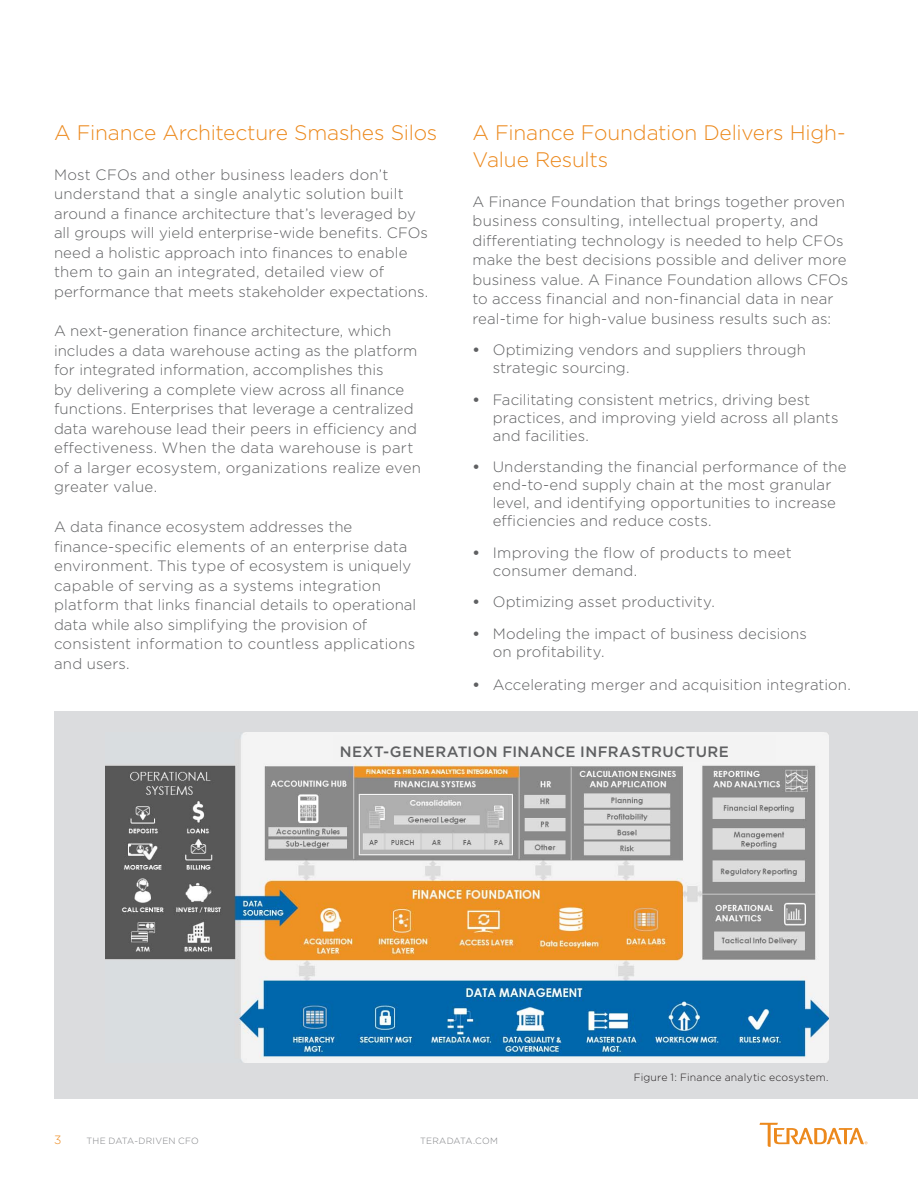
<style>
.page{position:relative;width:918px;height:1188px;background:#fff}
.page>*{position:absolute;margin:0;border:0;box-sizing:border-box;transform-origin:0 0}
.t1{font:300 21px/27px "Gotham";letter-spacing:-.01em;color:#ec891d}
.t2{font:300 15px/19.5px "Gotham";letter-spacing:.005em;color:#5f6062}
.t3{font:500 15px "Gotham";letter-spacing:.025em;color:#5f6062}
.t4{font:300 12px "Gotham";color:#ec891d}
.t5{font:300 10.5px "Gotham";letter-spacing:.015em;color:#231f20}
.t6{font:300 9px "Gotham";letter-spacing:.02em;color:#7d7f82}
.s1{font-weight:700}
</style>
<div class="page">
<svg style="left:759px;top:1123px;width:108px;height:24px"></svg>
<div style="left:54px;top:711px;width:864px;height:388px;background:#dbdcde"></div>
<img style="left:105px;top:732px;width:724px;height:331px">
<div style="left:333px;top:736px;width:442px;height:26px;background:#f3f3f3"></div>
<h1 class="t1" style="left:54px;top:120px;width:385px">A Finance Architecture Smashes Silos</h1>
<p class="t2" style="left:54px;top:166px;width:376px">Most CFOs and other business leaders don’t understand that a single analytic solution built around a finance architecture that’s leveraged by all groups will yield enterprise-wide benefits. CFOs need a holistic approach into finances to enable them to gain an integrated, detailed view of performance that meets stakeholder expectations.</p>
<p class="t2" style="left:54px;top:322px;width:368px">A next-generation finance architecture, which includes a data warehouse acting as the platform for integrated information, accomplishes this<br>by delivering a complete view across all finance functions. Enterprises that leverage a centralized data warehouse lead their peers in efficiency and effectiveness. When the data warehouse is part of a larger ecosystem, organizations realize even greater value.</p>
<p class="t2" style="left:54px;top:518px;width:364px">A data finance ecosystem addresses the finance-specific elements of an enterprise data environment. This type of ecosystem is uniquely capable of serving as a systems integration platform that links financial details to operational data while also simplifying the provision of consistent information to countless applications and users.</p>
<h1 class="t1" style="left:472px;top:120px;width:375px">A Finance Foundation Delivers High-<br>Value Results</h1>
<p class="t2" style="left:472px;top:193px;width:377px">A Finance Foundation that brings together proven business consulting, intellectual property, and differentiating technology is needed to help CFOs make the best decisions possible and deliver more business value. A Finance Foundation allows CFOs to access financial and non-financial data in near real-time for high-value business results such as:</p>
<p class="t2" style="left:493px;top:342px;width:315px;line-height:18px;text-indent:-20px"><span class="s1">•</span> Optimizing vendors and suppliers through strategic sourcing.</p>
<p class="t2" style="left:493px;top:391px;width:347px;line-height:18px;text-indent:-20px"><span class="s1">•</span> Facilitating consistent metrics, driving best practices, and improving yield across all plants and facilities.</p>
<p class="t2" style="left:493px;top:459px;width:355px;line-height:18px;text-indent:-20px"><span class="s1">•</span> Understanding the financial performance of the end-to-end supply chain at the most granular level, and identifying opportunities to increase efficiencies and reduce costs.</p>
<p class="t2" style="left:493px;top:544px;width:300px;line-height:18px;text-indent:-20px"><span class="s1">•</span> Improving the flow of products to meet consumer demand.</p>
<p class="t2" style="left:472px;top:593px;width:244px"><span class="s1">•</span> Optimizing asset productivity.</p>
<p class="t2" style="left:493px;top:625px;width:316px;line-height:18px;text-indent:-20px"><span class="s1">•</span> Modeling the impact of business decisions on profitability.</p>
<p class="t2" style="left:472px;top:676px;width:380px"><span class="s1">•</span> Accelerating merger and acquisition integration.</p>
<p class="t3" style="left:340px;top:745px;width:390px">NEXT-GENERATION FINANCE INFRASTRUCTURE</p>
<p class="t4" style="left:54px;top:1134px;width:9px">3</p>
<p class="t6" style="left:87px;top:1136px;width:114px">THE DATA-DRIVEN CFO</p>
<p class="t6" style="left:420px;top:1136px;width:79px">TERADATA.COM</p>
<p class="t5" style="left:634px;top:1073px;width:196px">Figure 1: Finance analytic ecosystem.</p>
</div>
